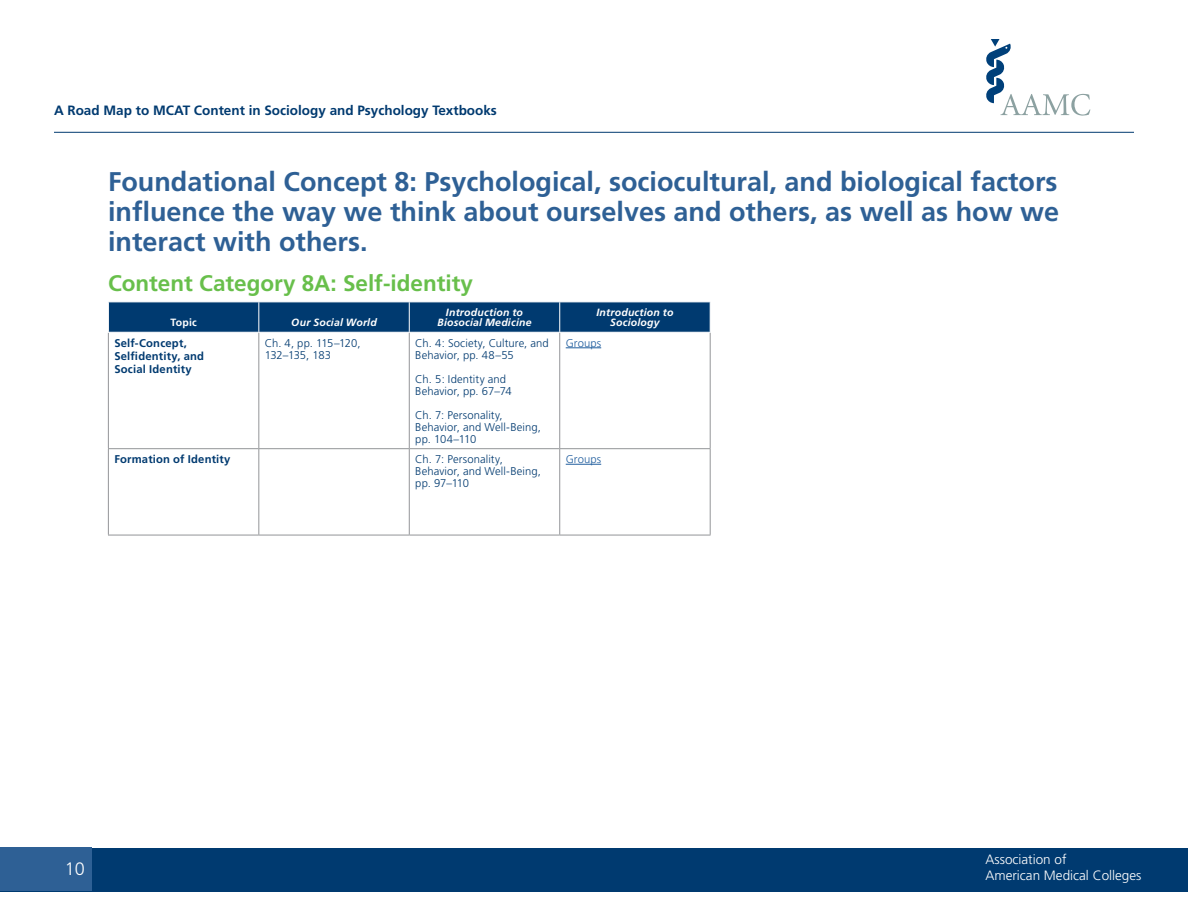
<style>
.page{position:relative;width:1188px;height:918px;background:#fff}
.page>*{position:absolute;margin:0;border:0;box-sizing:border-box;transform-origin:0 0}
.t1{font:700 27px/30px "Frutiger";color:#2e6095;text-align:justify}
.t2{font:700 22.5px "Frutiger";color:#68bf4b}
.t3{font:300 18px "Frutiger";color:#fff}
.t4{font:700 13.5px "Frutiger";color:#003a70}
.t5{font:300 13.5px/16.2px "Frutiger";color:#fff}
.t6{font:300 11.25px/12px "Frutiger";letter-spacing:.01em;color:#003a70}
.t7{font:700 11.25px/13.2px "Frutiger";letter-spacing:.015em;color:#003a70}
.t8{font:300 11.25px/12px "Frutiger";letter-spacing:-.025em;color:#003a70}
.t9{font:300 11.25px "Frutiger";letter-spacing:.01em;color:#215e9e}
.t10{font:italic 700 10.5px/10.5px "Frutiger";letter-spacing:.015em;color:#fff;text-align:center}
.t11{font:700 10.5px "Frutiger";letter-spacing:.02em;color:#fff}
</style>
<div class="page">
<svg style="left:986px;top:39px;width:104px;height:77px"></svg>
<hr style="left:54px;top:132px;width:1080px;height:1px;background:#003a70">
<div style="left:0;top:848px;width:1188px;height:44px;background:#003a70"></div>
<div style="left:0;top:848px;width:92px;height:43px;background:#2e6095"></div>
<div style="left:109px;top:303px;width:601px;height:29px;background:#003a70"></div>
<hr style="left:108px;top:333px;width:1px;height:115px;background:#939598">
<hr style="left:258px;top:333px;width:1px;height:115px;background:#939598">
<hr style="left:409px;top:333px;width:1px;height:115px;background:#939598">
<hr style="left:559px;top:333px;width:1px;height:115px;background:#939598">
<hr style="left:710px;top:333px;width:1px;height:115px;background:#939598">
<hr style="left:108px;top:448px;width:151px;height:1px;background:#939598">
<hr style="left:108px;top:449px;width:1px;height:86px;background:#939598">
<hr style="left:259px;top:448px;width:150px;height:1px;background:#939598">
<hr style="left:258px;top:449px;width:1px;height:86px;background:#939598">
<hr style="left:409px;top:448px;width:151px;height:1px;background:#939598">
<hr style="left:409px;top:449px;width:1px;height:86px;background:#939598">
<hr style="left:560px;top:448px;width:151px;height:1px;background:#939598">
<hr style="left:559px;top:449px;width:1px;height:86px;background:#939598">
<hr style="left:710px;top:449px;width:1px;height:86px;background:#939598">
<hr style="left:108px;top:535px;width:151px;height:1px;background:#939598">
<hr style="left:259px;top:535px;width:150px;height:1px;background:#939598">
<hr style="left:409px;top:535px;width:151px;height:1px;background:#939598">
<hr style="left:560px;top:535px;width:151px;height:1px;background:#939598">
<hr style="left:258px;top:302px;width:1px;height:30px;background:#fff">
<hr style="left:409px;top:302px;width:1px;height:30px;background:#fff">
<hr style="left:559px;top:302px;width:1px;height:30px;background:#fff">
<hr style="left:566px;top:348px;width:35px;height:1px;background:#215e9e">
<hr style="left:566px;top:464px;width:35px;height:1px;background:#215e9e">
<p class="t4" style="left:54px;top:102px;width:444px">A Road Map to MCAT Content in Sociology and Psychology Textbooks</p>
<h1 class="t1" style="left:108px;top:167px;width:953px">Foundational Concept 8: Psychological, sociocultural, and biological factors influence the way we think about ourselves and others, as well as how we interact with others.</h1>
<h2 class="t2" style="left:108px;top:270px;width:367px">Content Category 8A: Self-identity</h2>
<p class="t11" style="left:170px;top:316px;width:28px">Topic</p>
<p class="t10" style="left:291px;top:317px;width:87px">Our Social World</p>
<p class="t10" style="left:437px;top:307px;width:96px">Introduction to<br>Biosocial Medicine</p>
<p class="t10" style="left:596px;top:307px;width:79px">Introduction to<br>Sociology</p>
<p class="t7" style="left:114px;top:336px;width:91px">Self-Concept,<br>Selfidentity, and<br>Social Identity</p>
<p class="t8" style="left:265px;top:337px;width:97px">Ch. 4, pp. 115–120,<br>132–135, 183</p>
<p class="t6" style="left:415px;top:337px;width:135px">Ch. 4: Society, Culture, and<br>Behavior, pp. 48–55</p>
<p class="t6" style="left:415px;top:373px;width:98px">Ch. 5: Identity and<br>Behavior, pp. 67–74</p>
<p class="t6" style="left:415px;top:409px;width:127px">Ch. 7: Personality,<br>Behavior, and Well-Being, pp. 104–110</p>
<p class="t9" style="left:566px;top:336px;width:37px">Groups</p>
<p class="t7" style="left:114px;top:453px;width:118px">Formation of Identity</p>
<p class="t6" style="left:415px;top:453px;width:127px">Ch. 7: Personality,<br>Behavior, and Well-Being, pp. 97–110</p>
<p class="t9" style="left:566px;top:453px;width:37px">Groups</p>
<h3 class="t3" style="left:65px;top:859px;width:22px">10</h3>
<p class="t5" style="left:986px;top:852px;width:158px">Association of<br>American Medical Colleges</p>
</div>
